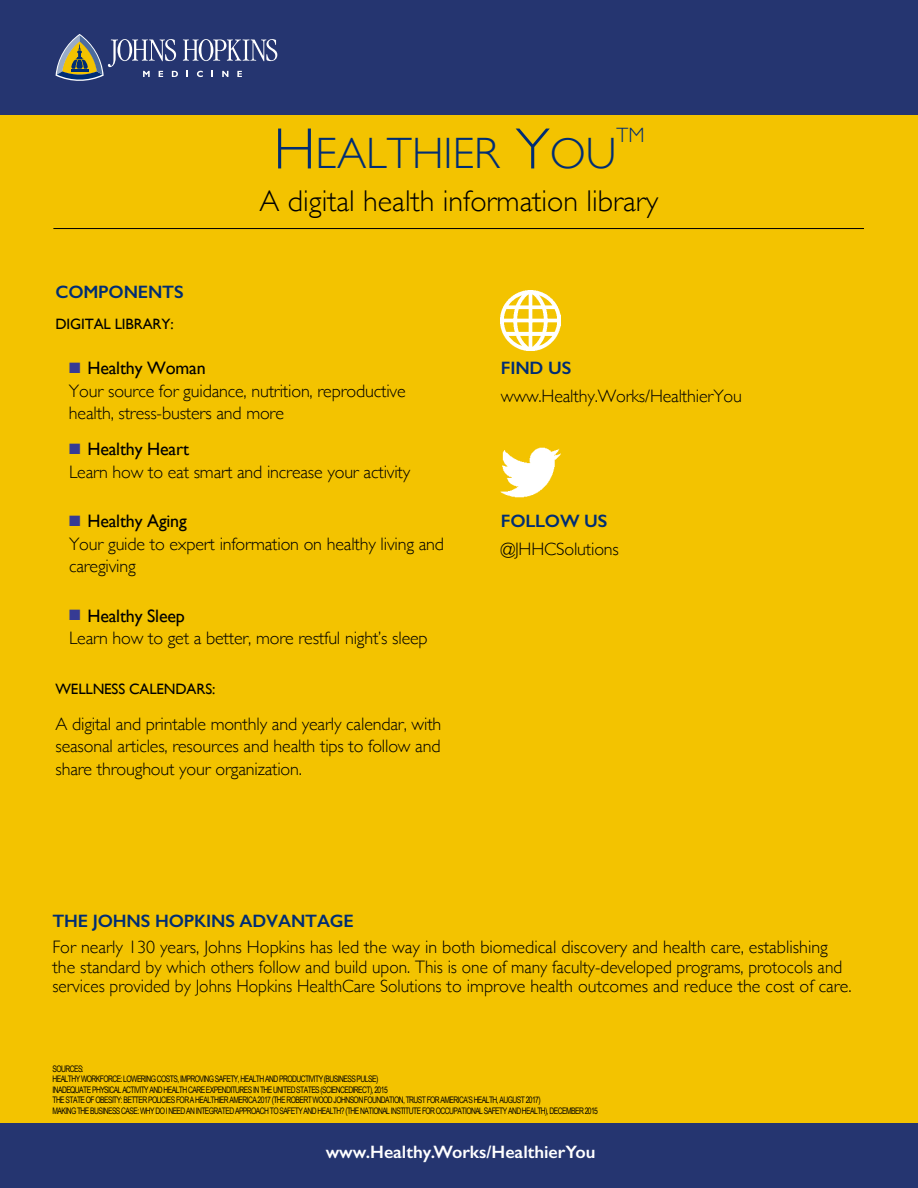
<style>
.page{position:relative;width:918px;height:1188px;background:#fff}
.page>*{position:absolute;margin:0;border:0;box-sizing:border-box;transform-origin:0 0}
.t1{font:300 43.8px "Gill Sans";color:#002d74}
.t2{font:300 30px "Gill Sans";color:#000}
.t3{font:300 20.7px "Gill Sans";color:#002d74}
.t4{font:300 18px/22.5px "Gill Sans";letter-spacing:-.01em;color:#000}
.t5{font:600 18px "Gill Sans";letter-spacing:-.01em;color:#002d74}
.t6{font:600 18px "Gill Sans";color:#fff}
.t7{font:15px "Gill Sans";letter-spacing:-.01em;color:#000}
.t8{font:9px/10.5px "Arial Narrow";letter-spacing:-.07em;color:#000;scale:.92 1}
.s1{font-size:58.5px}
.s2{color:#363b94}
.s3{font-weight:400}
</style>
<div class="page">
<div style="left:0;top:110px;width:918px;height:1032px;background:#f3c300"></div>
<div style="left:0;top:0;width:918px;height:115px;background:#253570"></div>
<div style="left:0;top:1123px;width:918px;height:65px;background:#253570"></div>
<svg style="left:56px;top:34px;width:221px;height:47px"></svg>
<img style="left:501px;top:291px;width:60px;height:59px">
<img style="left:501px;top:447px;width:60px;height:51px">
<hr style="left:53px;top:228px;width:811px;height:1px;background:#000">
<h1 class="t1" style="left:273px;top:120px;width:345px"><span class="s1">H</span>EALTH IER <span class="s1">Y</span>OU</h1>
<p class="t3" style="left:617px;top:119px;width:30px">TM</p>
<h2 class="t2" style="left:260px;top:178px;width:400px">A digital health information library</h2>
<p class="t5" style="left:56px;top:281px;width:130px">COMPONENTS</p>
<p class="t7" style="left:56px;top:316px;width:120px">DIGITAL LIBRARY:</p>
<p class="t4" style="left:69px;top:356px;width:338px"><span class="s2">■</span> <span class="s3">Healthy Woman<br></span>Your source for guidance, nutrition, reproductive health, stress-busters and more</p>
<p class="t4" style="left:69px;top:437px;width:343px"><span class="s2">■</span> <span class="s3">Healthy Heart<br></span>Learn how to eat smart and increase your activity</p>
<p class="t4" style="left:69px;top:509px;width:377px"><span class="s2">■</span> <span class="s3">Healthy Aging<br></span>Your guide to expert information on healthy living and caregiving</p>
<p class="t4" style="left:69px;top:604px;width:360px"><span class="s2">■</span> <span class="s3">Healthy Sleep<br></span>Learn how to get a better, more restful night’s sleep</p>
<p class="t7" style="left:56px;top:680px;width:161px">WELLNESS CALENDARS:</p>
<p class="t4" style="left:56px;top:712px;width:387px;text-align:justify">A digital and printable monthly and yearly calendar, with seasonal articles, resources and health tips to follow and share throughout your organization.</p>
<p class="t5" style="left:501px;top:357px;width:72px">FIND US</p>
<p class="t4" style="left:501px;top:384px;width:243px">www.Healthy.Works/HealthierYou</p>
<p class="t5" style="left:501px;top:510px;width:108px">FOLLOW US</p>
<p class="t4" style="left:501px;top:537px;width:120px">@JHHCSolutions</p>
<p class="t5" style="left:52px;top:910px;width:303px">THE JOHNS HOPKINS ADVANTAGE</p>
<p class="t4" style="left:52px;top:937px;width:801px;line-height:19.5px">For nearly 130 years, Johns Hopkins has led the way in both biomedical discovery and health care, establishing the standard by which others follow and build upon. This is one of many faculty-developed programs, protocols and services provided by Johns Hopkins HealthCare Solutions to improve health outcomes and reduce the cost of care.</p>
<p class="t8" style="left:52px;top:1063px;width:595px">SOURCES:<br>HEALTHY WORKFORCE: LOWERING COSTS, IMPROVING SAFETY, HEALTH AND PRODUCTIVITY (BUSINESS PULSE)<br>INADEQUATE PHYSICAL ACTIVITY AND HEALTH CARE EXPENDITURES IN THE UNITED STATES (SCIENCEDIRECT), 2015<br>THE STATE OF OBESITY: BETTER POLICIES FOR A HEALTHIER AMERICA 2017 (THE ROBERT WOOD JOHNSON FOUNDATION, TRUST FOR AMERICA’S HEALTH, AUGUST 2017)<br>MAKING THE BUSINESS CASE: WHY DO I NEED AN INTEGRATED APPROACH TO SAFETY AND HEALTH? (THE NATIONAL INSTITUTE FOR OCCUPATIONAL SAFETY AND HEALTH), DECEMBER 2015</p>
<p class="t6" style="left:326px;top:1141px;width:271px">www.Healthy.Works/HealthierYou</p>
</div>
